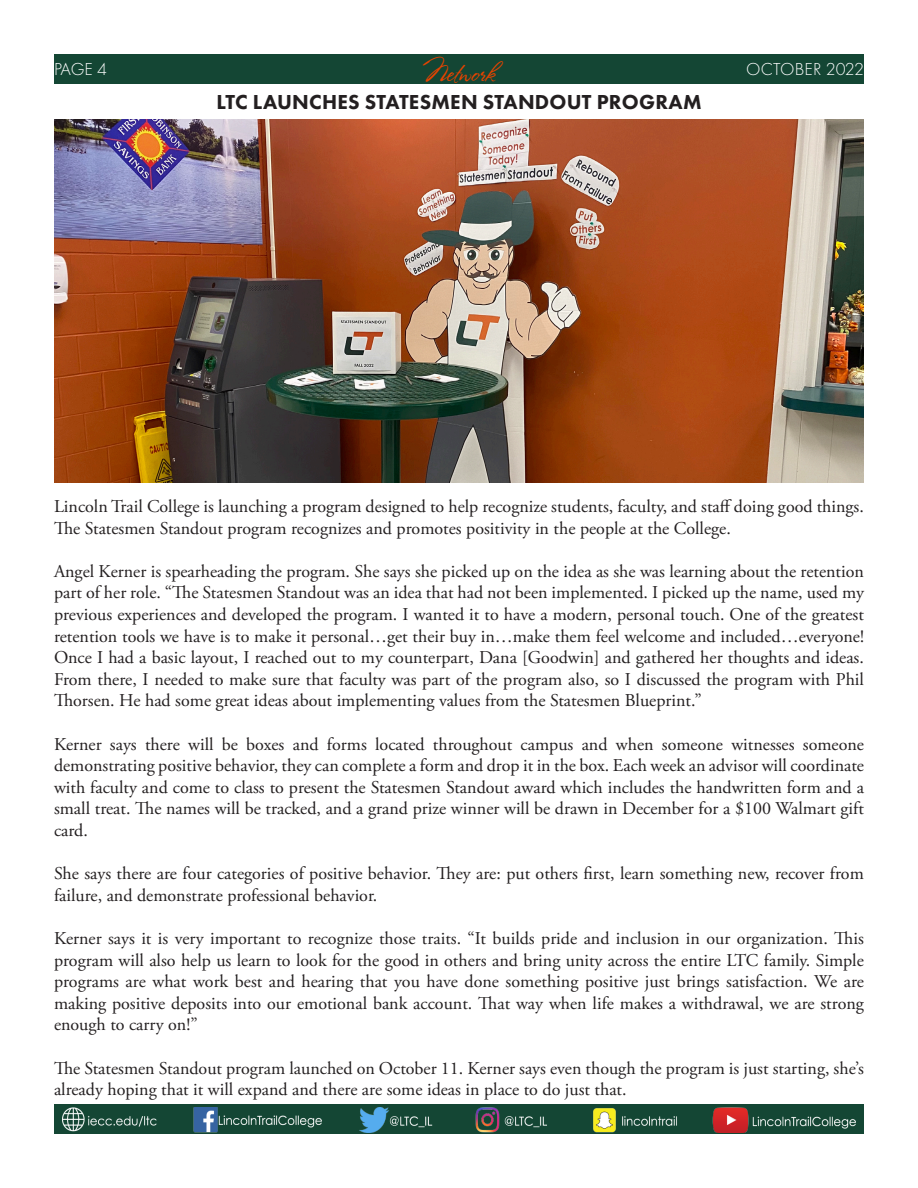
<style>
.page{position:relative;width:918px;height:1188px;background:#fff}
.page>*{position:absolute;margin:0;border:0;box-sizing:border-box;transform-origin:0 0}
.t1{font:25.5px "Stephanie Marie JF";color:#e74300}
.Headline{font:800 21px "Futura PT";letter-spacing:.01em;color:#231f20}
.t2{font:18px/21.6px "Adobe Garamond Pro";color:#231f20}
.t3{font:300 18px "Futura PT";color:#fff}
</style>
<div class="page">
<div style="left:54px;top:54px;width:810px;height:29px;background:#144634"></div>
<div style="left:54px;top:1105px;width:810px;height:29px;background:#144634"></div>
<img style="left:62px;top:1108px;width:794px;height:24px">
<img style="left:54px;top:120px;width:810px;height:363px">
<p class="t3" style="left:54px;top:59px;width:55px">PAGE 4</p>
<h1 class="t1" style="left:423px;top:57px;width:74px">Network</h1>
<p class="t3" style="left:746px;top:59px;width:119px">OCTOBER 2022</p>
<p class="Headline" style="left:216px;top:89px;width:487px">LTC LAUNCHES STATESMEN STANDOUT PROGRAM</p>
<p class="t2" style="left:54px;top:496px;width:811px">Lincoln Trail College is launching a program designed to help recognize students, faculty, and staff doing good things.<br>The Statesmen Standout program recognizes and promotes positivity in the people at the College.</p>
<p class="t2" style="left:54px;top:561px;width:812px;text-align:justify">Angel Kerner is spearheading the program. She says she picked up on the idea as she was learning about the retention part of her role. “The Statesmen Standout was an idea that had not been implemented. I picked up the name, used my previous experiences and developed the program. I wanted it to have a modern, personal touch. One of the greatest retention tools we have is to make it personal…get their buy in…make them feel welcome and included…everyone!<br>Once I had a basic layout, I reached out to my counterpart, Dana [Goodwin] and gathered her thoughts and ideas.<br>From there, I needed to make sure that faculty was part of the program also, so I discussed the program with Phil Thorsen. He had some great ideas about implementing values from the Statesmen Blueprint.”</p>
<p class="t2" style="left:54px;top:734px;width:812px;text-align:justify">Kerner says there will be boxes and forms located throughout campus and when someone witnesses someone demonstrating positive behavior, they can complete a form and drop it in the box. Each week an advisor will coordinate with faculty and come to class to present the Statesmen Standout award which includes the handwritten form and a small treat. The names will be tracked, and a grand prize winner will be drawn in December for a $100 Walmart gift card.</p>
<p class="t2" style="left:54px;top:863px;width:811px">She says there are four categories of positive behavior. They are: put others first, learn something new, recover from failure, and demonstrate professional behavior.</p>
<p class="t2" style="left:54px;top:928px;width:812px;text-align:justify">Kerner says it is very important to recognize those traits. “It builds pride and inclusion in our organization. This program will also help us learn to look for the good in others and bring unity across the entire LTC family. Simple programs are what work best and hearing that you have done something positive just brings satisfaction. We are making positive deposits into our emotional bank account. That way when life makes a withdrawal, we are strong enough to carry on!”</p>
<p class="t2" style="left:54px;top:1058px;width:811px">The Statesmen Standout program launched on October 11. Kerner says even though the program is just starting, she’s already hoping that it will expand and there are some ideas in place to do just that.</p>
</div>
